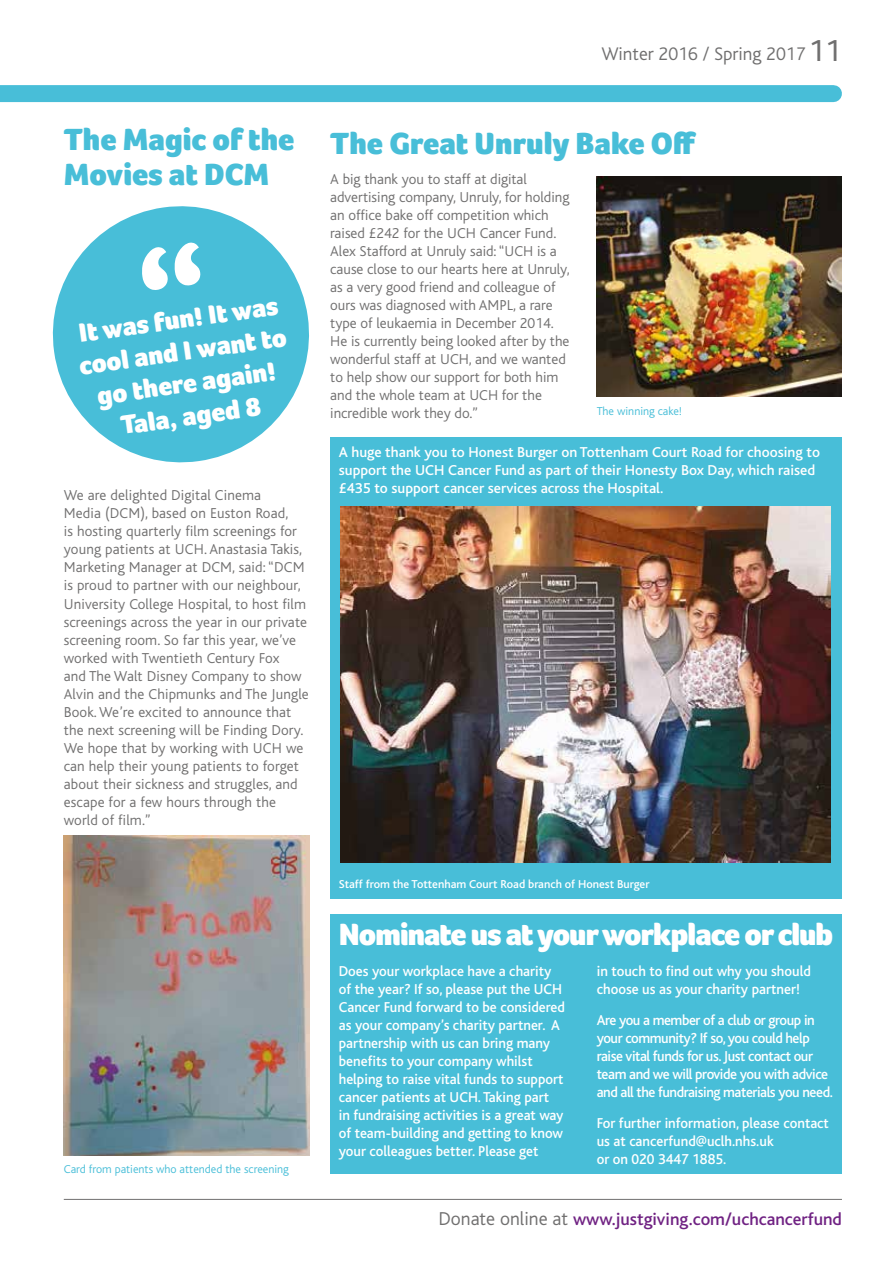
<style>
.page{position:relative;width:893px;height:1263px;background:#fff}
.page>*{position:absolute;margin:0;border:0;box-sizing:border-box;transform-origin:0 0}
.t1{font:900 31.5px/34.5px "Foco";color:#48bed8}
.t2{font:900 31.5px "Foco";letter-spacing:-.03em;color:#fff}
.t3{font:900 27px/32.4px "Foco";color:#fff}
.t4{font:300 19.05px "Bliss";color:#706f6f}
.t5{font:500 18px "Bliss";color:#702283}
.t6{font:300 15px/18px "Bliss";letter-spacing:.01em;color:#706f6f}
.t7{font:500 15px/18px "Bliss";color:#fff;scale:.96 1}
.t8{font:500 15px/18px "Bliss";color:#fff}
.t9{font:500 15px/18px "Bliss";letter-spacing:-.03em;color:#fff;scale:.96 1}
.t10{font:300 12px "Bliss";color:#48bed8}
.t11{font:500 12px "Bliss";color:#fff}
.s1{font-weight:400;font-size:31.5px}
.s2{font-weight:300;font-size:19.5px;color:#706f6f}
</style>
<div class="page">
<hr style="left:64px;top:1199px;width:778px;height:1px;background:#706f6f">
<div style="left:0;top:85px;width:833px;height:17px;background:#48bed8"></div>
<img style="left:64px;top:835px;width:245px;height:321px">
<svg style="left:52px;top:206px;width:257px;height:257px;fill:#48bed8"></svg>
<img style="left:597px;top:177px;width:245px;height:220px">
<div style="left:330px;top:437px;width:512px;height:461px;background:#48bed8"></div>
<div style="left:330px;top:914px;width:512px;height:260px;background:#48bed8"></div>
<img style="left:340px;top:506px;width:490px;height:356px">
<div style="left:139px;top:242px;width:65px;height:50px;background:#48bed8"></div>
<p class="t4" style="left:601px;top:43px;width:241px">Winter 2016 / Spring 2017<span class="s1">11</span></p>
<h1 class="t1" style="left:64px;top:122px;width:232px">The Magic of the<br>Movies at DCM</h1>
<h2 class="t3" style="left:72px;top:318px;width:211px;rotate:-8deg">It was fun! It was cool and I want to</h2>
<h2 class="t3" style="left:95px;top:380px;width:182px;text-align:center;rotate:-8deg">go there again!<br>Tala, aged 8</h2>
<p class="t6" style="left:64px;top:487px;width:247px">We are delighted Digital Cinema<br>Media (DCM), based on Euston Road,<br>is hosting quarterly film screenings for young patients at UCH. Anastasia Takis, Marketing Manager at DCM, said: “DCM is proud to partner with our neighbour, University College Hospital, to host film screenings across the year in our private screening room. So far this year, we’ve worked with Twentieth Century Fox<br>and The Walt Disney Company to show Alvin and the Chipmunks and The Jungle Book. We’re excited to announce that the next screening will be Finding Dory.<br>We hope that by working with UCH we can help their young patients to forget about their sickness and struggles, and escape for a few hours through the world of film.”</p>
<p class="t10" style="left:64px;top:1163px;width:227px">Card from patients who attended the screening</p>
<h1 class="t1" style="left:330px;top:126px;width:368px">The Great Unruly Bake Off</h1>
<p class="t6" style="left:330px;top:171px;width:241px">A big thank you to staff at digital advertising company, Unruly, for holding an office bake off competition which raised £242 for the UCH Cancer Fund.<br>Alex Stafford at Unruly said: “UCH is a cause close to our hearts here at Unruly, as a very good friend and colleague of ours was diagnosed with AMPL, a rare type of leukaemia in December 2014.<br>He is currently being looked after by the wonderful staff at UCH, and we wanted to help show our support for both him and the whole team at UCH for the incredible work they do.”</p>
<p class="t10" style="left:597px;top:405px;width:87px">The winning cake!</p>
<p class="t8" style="left:339px;top:443px;width:483px">A huge thank you to Honest Burger on Tottenham Court Road for choosing to support the UCH Cancer Fund as part of their Honesty Box Day, which raised £435 to support cancer services across the Hospital.</p>
<p class="t11" style="left:339px;top:877px;width:312px">Staff from the Tottenham Court Road branch of Honest Burger</p>
<h1 class="t2" style="left:339px;top:916px;width:496px">Nominate us at your workplace or club</h1>
<p class="t7" style="left:339px;top:962px;width:237px">Does your workplace have a charity of the year? If so, please put the UCH Cancer Fund forward to be considered as your company’s charity partner. A partnership with us can bring many benefits to your company whilst helping to raise vital funds to support cancer patients at UCH. Taking part<br>in fundraising activities is a great way of team-building and getting to know your colleagues better. Please get</p>
<p class="t7" style="left:597px;top:962px;width:225px">in touch to find out why you should choose us as your charity partner!</p>
<p class="t9" style="left:597px;top:1011px;width:247px">Are you a member of a club or group in your community? If so, you could help raise vital funds for us. Just contact our team and we will provide you with advice and all the fundraising materials you need.</p>
<p class="t7" style="left:597px;top:1114px;width:243px">For further information, please contact us at cancerfund@uclh.nhs.uk<br>or on 020 3447 1885.</p>
<p class="t5" style="left:439px;top:1210px;width:405px"><span class="s2">Donate online at</span> www.justgiving.com/uchcancerfund</p>
</div>
